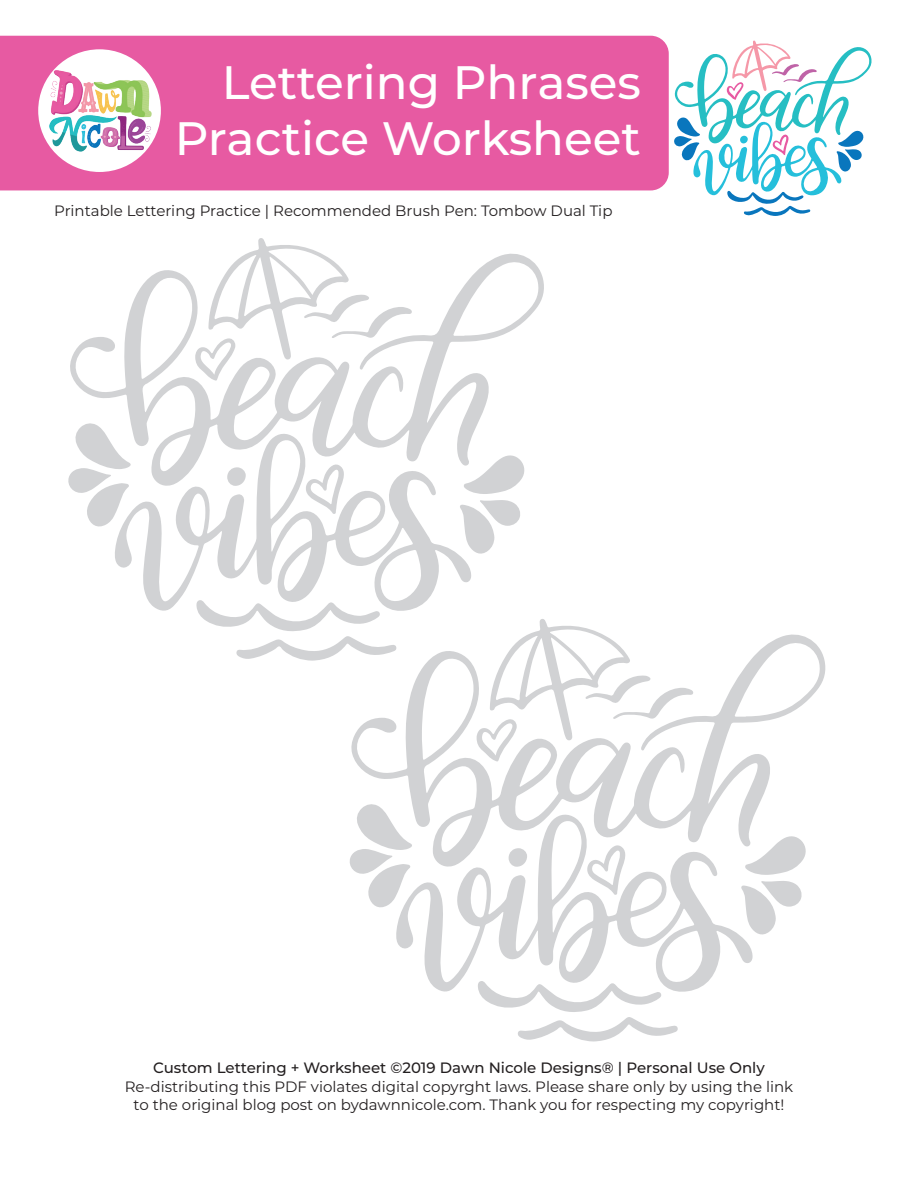
<style>
.page{position:relative;width:918px;height:1188px;background:#fff}
.page>*{position:absolute;margin:0;border:0;box-sizing:border-box;transform-origin:0 0}
.t1{font:500 46.8px/56.2px "Montserrat";color:#fff;text-align:right}
.t2{font:15px/18px "Montserrat";color:#231f20;text-align:center}
.t3{font:500 15px "Montserrat";color:#231f20}
</style>
<div class="page">
<div style="left:0;top:36px;width:669px;height:154px;background:#e75aa2"></div>
<img style="left:38px;top:51px;width:123px;height:123px">
<svg style="left:70px;top:253px;width:474px;height:185px"></svg>
<svg style="left:115px;top:432px;width:356px;height:179px"></svg>
<svg style="left:196px;top:599px;width:201px;height:62px"></svg>
<svg style="left:460px;top:454px;width:65px;height:103px"></svg>
<svg style="left:68px;top:422px;width:63px;height:108px"></svg>
<svg style="left:305px;top:464px;width:39px;height:50px"></svg>
<svg style="left:195px;top:238px;width:217px;height:143px"></svg>
<div style="left:227px;top:467px;width:19px;height:19px;background:#d1d2d4;border-radius:8px"></div>
<svg style="left:351px;top:630px;width:475px;height:187px"></svg>
<svg style="left:396px;top:813px;width:357px;height:179px"></svg>
<svg style="left:478px;top:980px;width:200px;height:61px"></svg>
<svg style="left:741px;top:835px;width:65px;height:103px"></svg>
<svg style="left:349px;top:803px;width:64px;height:108px"></svg>
<svg style="left:586px;top:845px;width:40px;height:50px"></svg>
<svg style="left:477px;top:619px;width:217px;height:143px"></svg>
<div style="left:508px;top:848px;width:19px;height:19px;background:#d1d2d4;border-radius:8px"></div>
<svg style="left:674px;top:40px;width:198px;height:176px"></svg>
<div style="left:740px;top:136px;width:8px;height:8px;background:#25bfdb;border-radius:50%"></div>
<h1 class="t1" style="left:175px;top:52px;width:468px">Lettering Phrases<br>Practice Worksheet</h1>
<p class="t2" style="left:54px;top:201px;width:560px">Printable Lettering Practice | Recommended Brush Pen: Tombow Dual Tip</p>
<p class="t3" style="left:153px;top:1057px;width:613px">Custom Lettering + Worksheet ©2019 Dawn Nicole Designs® | Personal Use Only</p>
<p class="t2" style="left:125px;top:1077px;width:670px">Re-distributing this PDF violates digital copyrght laws. Please share only by using the link to the original blog post on bydawnnicole.com. Thank you for respecting my copyright!</p>
</div>
